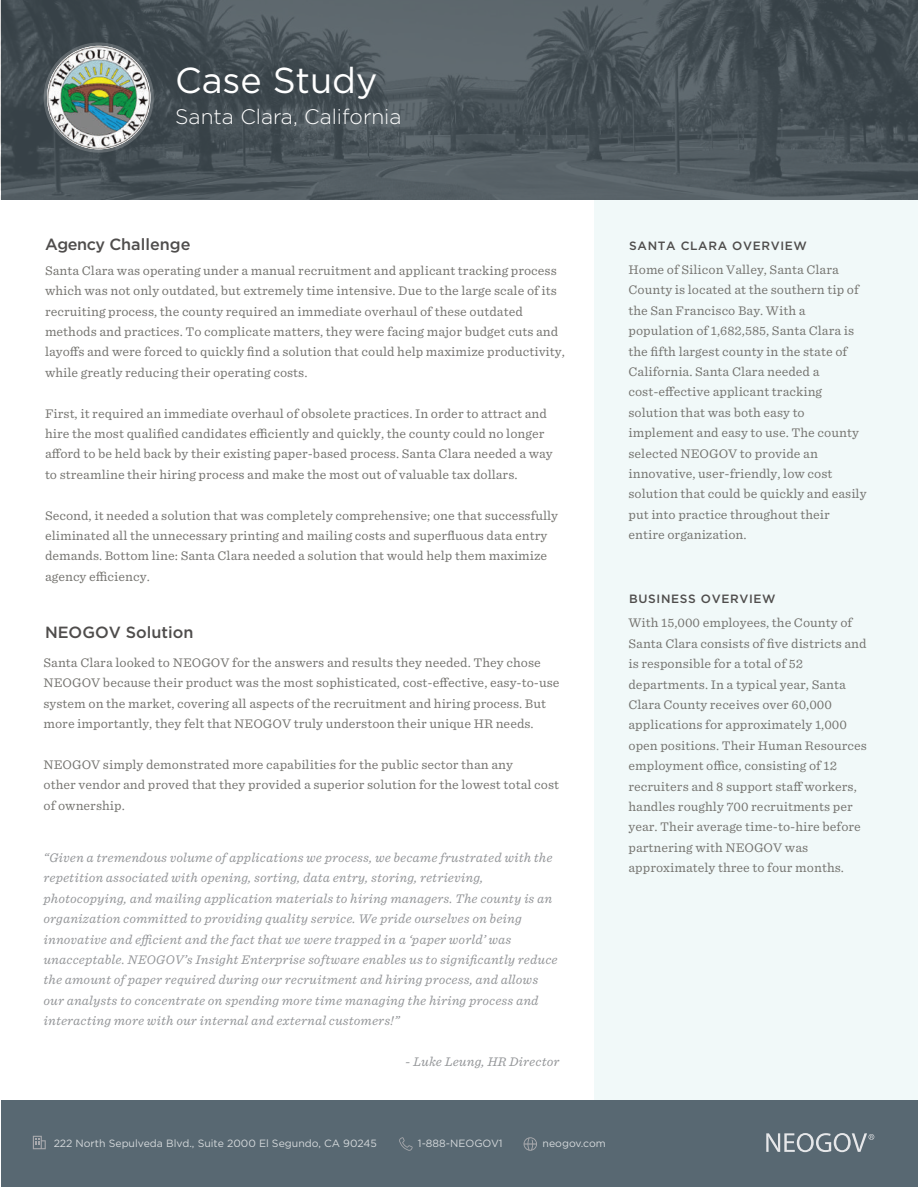
<style>
.page{position:relative;width:918px;height:1188px;background:#fff}
.page>*{position:absolute;margin:0;border:0;box-sizing:border-box;transform-origin:0 0}
.t1{font:36px "Gotham";color:#fff}
.t2{font:300 21px "Gotham";color:#fff}
.t3{font:500 16.2px "Gotham";color:#4f4d4c}
.t4{font:12px/20.4px "Sentinel S Sm";color:#74736f}
.t5{font:italic 12px/20.4px "Sentinel S Sm";color:#939598}
.t6{font:500 12px "Gotham";letter-spacing:.055em;color:#4f4d4c}
.t7{font:10.5px "Gotham";color:#fff}
</style>
<div class="page">
<div style="left:594px;top:199px;width:324px;height:900px;background:#f1f9f9"></div>
<img style="left:1px;top:0;width:917px;height:199px">
<div style="left:1px;top:1100px;width:917px;height:86px;background:#586872"></div>
<svg style="left:766px;top:1133px;width:108px;height:20px"></svg>
<svg style="left:524px;top:1137px;width:13px;height:14px"></svg>
<svg style="left:399px;top:1137px;width:14px;height:14px"></svg>
<svg style="left:33px;top:1136px;width:13px;height:13px"></svg>
<svg style="left:44px;top:42px;width:110px;height:111px"></svg>
<img style="left:47px;top:46px;width:104px;height:103px;border-radius:52px">
<h1 class="t1" style="left:175px;top:57px;width:204px">Case Study</h1>
<h2 class="t2" style="left:175px;top:104px;width:228px">Santa Clara, California</h2>
<h3 class="t3" style="left:45px;top:233px;width:147px">Agency Challenge</h3>
<p class="t6" style="left:629px;top:237px;width:179px">SANTA CLARA OVERVIEW</p>
<p class="t4" style="left:45px;top:259px;width:521px">Santa Clara was operating under a manual recruitment and applicant tracking process which was not only outdated, but extremely time intensive. Due to the large scale of its recruiting process, the county required an immediate overhaul of these outdated methods and practices. To complicate matters, they were facing major budget cuts and layoffs and were forced to quickly find a solution that could help maximize productivity, while greatly reducing their operating costs.</p>
<p class="t4" style="left:45px;top:402px;width:509px">First, it required an immediate overhaul of obsolete practices. In order to attract and hire the most qualified candidates efficiently and quickly, the county could no longer afford to be held back by their existing paper-based process. Santa Clara needed a way to streamline their hiring process and make the most out of valuable tax dollars.</p>
<p class="t4" style="left:45px;top:504px;width:515px">Second, it needed a solution that was completely comprehensive; one that successfully eliminated all the unnecessary printing and mailing costs and superfluous data entry demands. Bottom line: Santa Clara needed a solution that would help them maximize agency efficiency.</p>
<h3 class="t3" style="left:45px;top:621px;width:150px">NEOGOV Solution</h3>
<p class="t4" style="left:44px;top:652px;width:518px">Santa Clara looked to NEOGOV for the answers and results they needed. They chose NEOGOV because their product was the most sophisticated, cost-effective, easy-to-use system on the market, covering all aspects of the recruitment and hiring process. But more importantly, they felt that NEOGOV truly understoon their unique HR needs.</p>
<p class="t4" style="left:44px;top:754px;width:517px">NEOGOV simply demonstrated more capabilities for the public sector than any<br>other vendor and proved that they provided a superior solution for the lowest total cost of ownership.</p>
<p class="t5" style="left:44px;top:847px;width:516px">“Given a tremendous volume of applications we process, we became frustrated with the repetition associated with opening, sorting, data entry, storing, retrieving, photocopying, and mailing application materials to hiring managers. The county is an organization committed to providing quality service. We pride ourselves on being innovative and efficient and the fact that we were trapped in a ‘paper world’ was unacceptable. NEOGOV’s Insight Enterprise software enables us to significantly reduce the amount of paper required during our recruitment and hiring process, and allows our analysts to concentrate on spending more time managing the hiring process and interacting more with our internal and external customers!”</p>
<p class="t5" style="left:405px;top:1051px;width:156px">- Luke Leung, HR Director</p>
<p class="t4" style="left:628px;top:259px;width:240px">Home of Silicon Valley, Santa Clara County is located at the southern tip of the San Francisco Bay. With a population of 1,682,585, Santa Clara is the fifth largest county in the state of California. Santa Clara needed a cost-effective applicant tracking solution that was both easy to implement and easy to use. The county selected NEOGOV to provide an innovative, user-friendly, low cost solution that could be quickly and easily put into practice throughout their entire organization.</p>
<p class="t6" style="left:629px;top:591px;width:148px">BUSINESS OVERVIEW</p>
<p class="t4" style="left:628px;top:612px;width:240px">With 15,000 employees, the County of Santa Clara consists of five districts and is responsible for a total of 52 departments. In a typical year, Santa Clara County receives over 60,000 applications for approximately 1,000 open positions. Their Human Resources employment office, consisting of 12 recruiters and 8 support staff workers, handles roughly 700 recruitments per year. Their average time-to-hire before partnering with NEOGOV was approximately three to four months.</p>
<p class="t7" style="left:54px;top:1136px;width:325px">222 North Sepulveda Blvd., Suite 2000 El Segundo, CA 90245</p>
<p class="t7" style="left:418px;top:1136px;width:86px">1-888-NEOGOV1</p>
<p class="t7" style="left:543px;top:1136px;width:65px">neogov.com</p>
</div>
